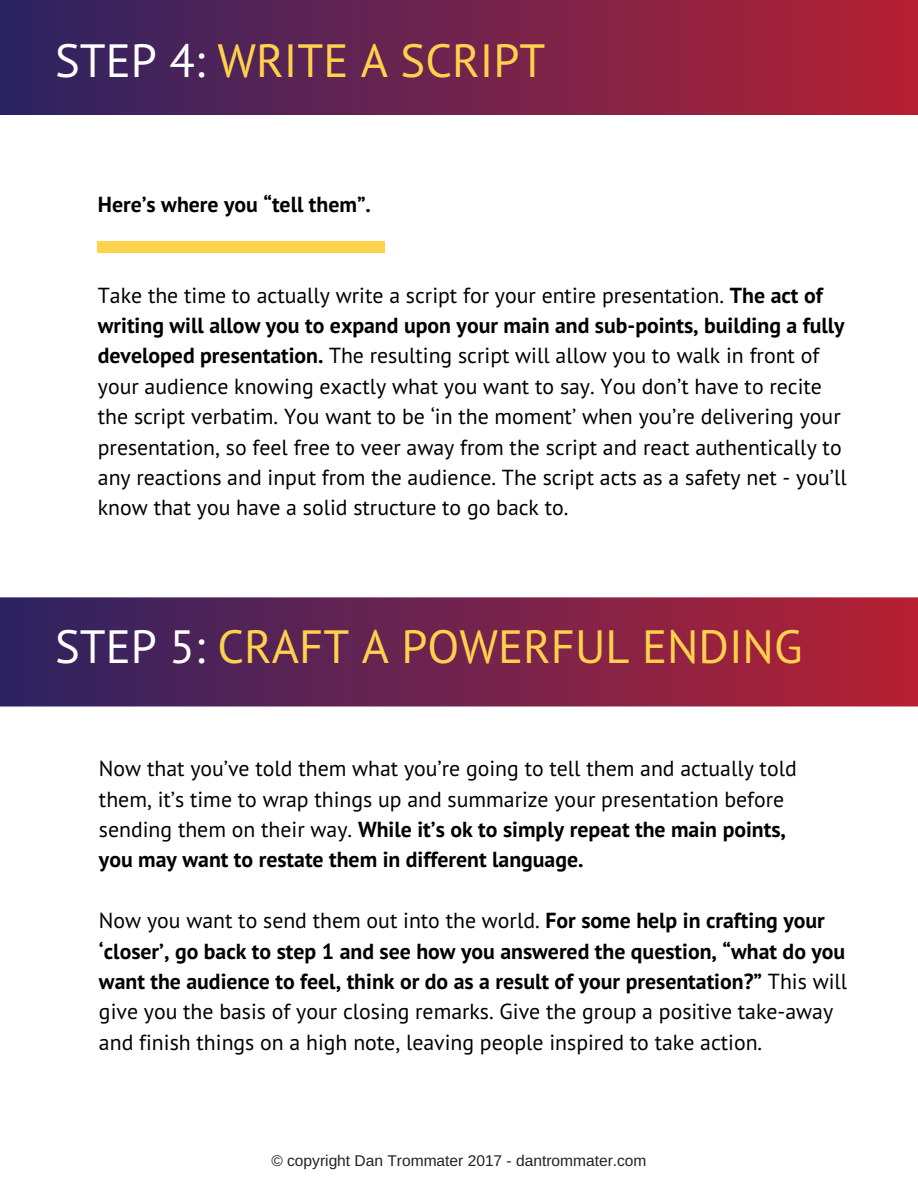
<style>
.page{position:relative;width:918px;height:1188px;background:#fff}
.page>*{position:absolute;margin:0;border:0;box-sizing:border-box;transform-origin:0 0}
.t1{font:46.65px "PT Sans";color:#ffd14d}
.t2{font:21.75px/30.3px "PT Sans";color:#000}
.t3{font:700 21.75px "PT Sans";color:#000}
.t4{font:15.6px "Arimo";color:#222}
.s1{color:#fff}
.s2{font-weight:700}
</style>
<div class="page">
<img style="left:0;top:0;width:918px;height:115px">
<img style="left:0;top:597px;width:918px;height:109px">
<div style="left:97px;top:242px;width:288px;height:11px;background:#ffd14d"></div>
<h1 class="t1" style="left:55px;top:30px;width:492px"><span class="s1">STEP 4:</span> WRITE A SCRIPT</h1>
<p class="t3" style="left:98px;top:189px;width:275px">Here’s where you “tell them”.</p>
<p class="t2" style="left:98px;top:279px;width:750px">Take the time to actually write a script for your entire presentation. <span class="s2">The act of writing will allow you to expand upon your main and sub-points, building a fully developed presentation.</span> The resulting script will allow you to walk in front of your audience knowing exactly what you want to say. You don’t have to recite the script verbatim. You want to be ‘in the moment’ when you’re delivering your presentation, so feel free to veer away from the script and react authentically to any reactions and input from the audience. The script acts as a safety net - you’ll know that you have a solid structure to go back to.</p>
<h1 class="t1" style="left:55px;top:616px;width:749px"><span class="s1">STEP 5:</span> CRAFT A POWERFUL ENDING</h1>
<p class="t2" style="left:99px;top:753px;width:699px">Now that you’ve told them what you’re going to tell them and actually told them, it’s time to wrap things up and summarize your presentation before sending them on their way. <span class="s2">While it’s ok to simply repeat the main points, you may want to restate them in different language.</span></p>
<p class="t2" style="left:99px;top:905px;width:750px">Now you want to send them out into the world. <span class="s2">For some help in crafting your ‘closer’, go back to step 1 and see how you answered the question, “what do you want the audience to feel, think or do as a result of your presentation?”</span> This will give you the basis of your closing remarks. Give the group a positive take-away and finish things on a high note, leaving people inspired to take action.</p>
<p class="t4" style="left:271px;top:1151px;width:377px">© copyright Dan Trommater 2017 - dantrommater.com</p>
</div>
